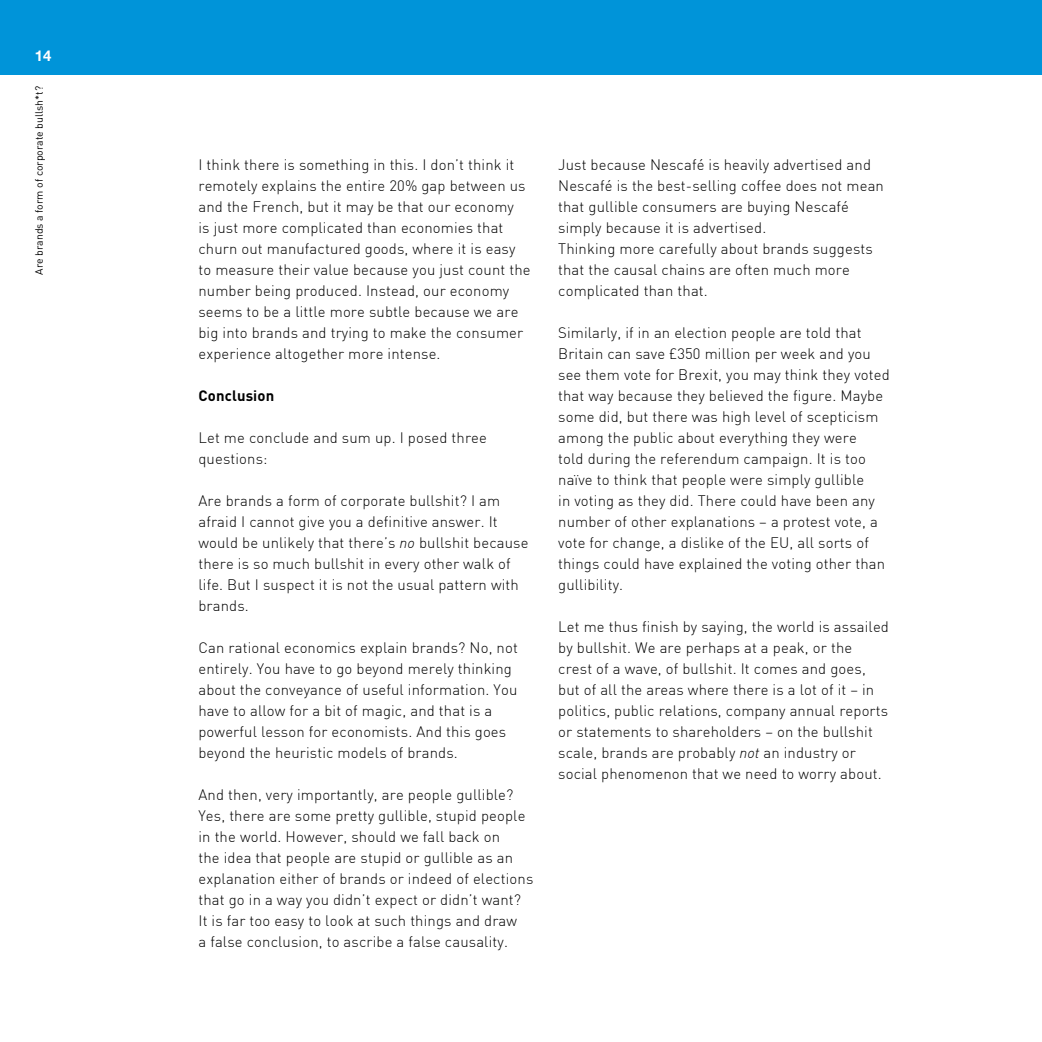
<style>
.page{position:relative;width:1042px;height:1042px;background:#fff}
.page>*{position:absolute;margin:0;border:0;box-sizing:border-box;transform-origin:0 0}
.t1{font:300 14.88px/21px "DIN";letter-spacing:.01em;color:#000}
.t2{font:700 14.88px "DIN";letter-spacing:.01em;color:#000}
.t3{font:700 14.88px "Helvetica Neue";color:#fff}
.t4{font:10.5px "DIN";color:#000}
.s1{font-style:italic}
</style>
<div class="page">
<div style="left:0;top:0;width:1042px;height:74px;background:#0094d9"></div>
<p class="t3" style="left:35px;top:44px;width:18px">14</p>
<p class="t4" style="left:33px;top:275px;width:190px;rotate:-90deg">Are brands a form of corporate bullsh*t?</p>
<p class="t1" style="left:198px;top:154px;width:334px">I think there is something in this. I don’t think it remotely explains the entire 20% gap between us and the French, but it may be that our economy<br>is just more complicated than economies that churn out manufactured goods, where it is easy to measure their value because you just count the number being produced. Instead, our economy seems to be a little more subtle because we are big into brands and trying to make the consumer experience altogether more intense.</p>
<p class="t2" style="left:198px;top:386px;width:77px">Conclusion</p>
<p class="t1" style="left:198px;top:427px;width:290px">Let me conclude and sum up. I posed three questions:</p>
<p class="t1" style="left:198px;top:490px;width:332px">Are brands a form of corporate bullshit? I am afraid I cannot give you a definitive answer. It would be unlikely that there’s <span class="s1">no</span> bullshit because there is so much bullshit in every other walk of life. But I suspect it is not the usual pattern with brands.</p>
<p class="t1" style="left:198px;top:637px;width:321px">Can rational economics explain brands? No, not entirely. You have to go beyond merely thinking about the conveyance of useful information. You have to allow for a bit of magic, and that is a powerful lesson for economists. And this goes beyond the heuristic models of brands.</p>
<p class="t1" style="left:198px;top:784px;width:336px">And then, very importantly, are people gullible?<br>Yes, there are some pretty gullible, stupid people in the world. However, should we fall back on<br>the idea that people are stupid or gullible as an explanation either of brands or indeed of elections that go in a way you didn’t expect or didn’t want?<br>It is far too easy to look at such things and draw<br>a false conclusion, to ascribe a false causality.</p>
<p class="t1" style="left:558px;top:154px;width:327px">Just because Nescafé is heavily advertised and Nescafé is the best-selling coffee does not mean that gullible consumers are buying Nescafé simply because it is advertised.</p>
<p class="t1" style="left:558px;top:238px;width:316px">Thinking more carefully about brands suggests that the causal chains are often much more complicated than that.</p>
<p class="t1" style="left:558px;top:322px;width:333px">Similarly, if in an election people are told that Britain can save £350 million per week and you see them vote for Brexit, you may think they voted that way because they believed the figure. Maybe some did, but there was high level of scepticism among the public about everything they were<br>told during the referendum campaign. It is too naïve to think that people were simply gullible<br>in voting as they did. There could have been any number of other explanations – a protest vote, a vote for change, a dislike of the EU, all sorts of things could have explained the voting other than gullibility.</p>
<p class="t1" style="left:558px;top:616px;width:332px">Let me thus finish by saying, the world is assailed by bullshit. We are perhaps at a peak, or the crest of a wave, of bullshit. It comes and goes, but of all the areas where there is a lot of it – in politics, public relations, company annual reports or statements to shareholders – on the bullshit scale, brands are probably <span class="s1">not</span> an industry or social phenomenon that we need to worry about.</p>
</div>
